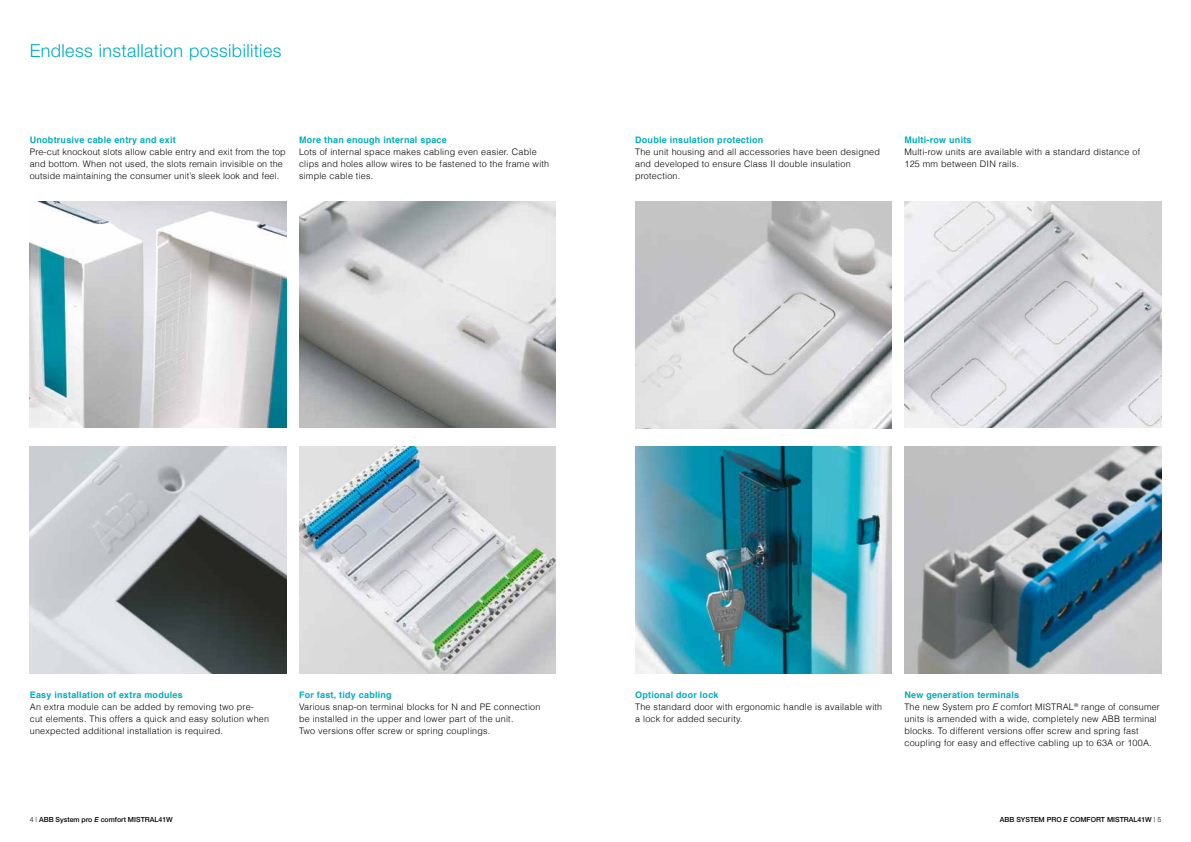
<style>
.page{position:relative;width:1191px;height:842px;background:#fff}
.page>*{position:absolute;margin:0;border:0;box-sizing:border-box;transform-origin:0 0}
.t1{font:300 18px "Helvetica Neue";letter-spacing:.02em;color:#00adba}
.t2{font:300 9px/12px "Helvetica";letter-spacing:.025em;color:#000}
.t3{font:700 9px "Helvetica";letter-spacing:.025em;color:#00adba}
.t4{font:500 7px "Helvetica Neue";color:#000}
.s1{font-weight:300}
.s2{font-style:italic}
.s3{font-weight:700;color:#00adba}
</style>
<div class="page">
<img style="left:30px;top:201px;width:256px;height:227px">
<img style="left:30px;top:446px;width:256px;height:227px">
<img style="left:299px;top:201px;width:257px;height:227px">
<img style="left:299px;top:446px;width:257px;height:227px">
<img style="left:635px;top:446px;width:257px;height:227px">
<img style="left:904px;top:201px;width:257px;height:227px">
<img style="left:904px;top:446px;width:257px;height:227px">
<img style="left:635px;top:202px;width:257px;height:226px">
<h1 class="t1" style="left:30px;top:39px;width:253px">Endless installation possibilities</h1>
<p class="t3" style="left:30px;top:132px;width:148px">Unobtrusive cable entry and exit</p>
<p class="t2" style="left:30px;top:145px;width:257px">Pre-cut knockout slots allow cable entry and exit from the top and bottom. When not used, the slots remain invisible on the outside maintaining the consumer unit’s sleek look and feel.</p>
<p class="t3" style="left:299px;top:132px;width:149px">More than enough internal space</p>
<p class="t2" style="left:299px;top:145px;width:252px">Lots of internal space makes cabling even easier. Cable clips and holes allow wires to be fastened to the frame with simple cable ties.</p>
<p class="t3" style="left:635px;top:132px;width:130px">Double insulation protection</p>
<p class="t2" style="left:635px;top:145px;width:246px">The unit housing and all accessories have been designed and developed to ensure Class II double insulation protection.</p>
<p class="t3" style="left:904px;top:132px;width:69px">Multi-row units</p>
<p class="t2" style="left:904px;top:145px;width:237px">Multi-row units are available with a standard distance of<br>125 mm between DIN rails.</p>
<p class="t3" style="left:30px;top:688px;width:154px">Easy installation of extra modules</p>
<p class="t2" style="left:30px;top:701px;width:241px">An extra module can be added by removing two pre-<br>cut elements. This offers a quick and easy solution when unexpected additional installation is required.</p>
<p class="t3" style="left:299px;top:688px;width:94px">For fast, tidy cabling</p>
<p class="t2" style="left:299px;top:701px;width:243px">Various snap-on terminal blocks for N and PE connection be installed in the upper and lower part of the unit.<br>Two versions offer screw or spring couplings.</p>
<p class="t4" style="left:30px;top:815px;width:145px"><span class="s1">4 |</span> ABB System pro <span class="s2">E</span> comfort MISTRAL41W</p>
<p class="t3" style="left:635px;top:688px;width:85px">Optional door lock</p>
<p class="t2" style="left:635px;top:701px;width:249px">The standard door with ergonomic handle is available with a lock for added security.</p>
<p class="t2" style="left:904px;top:689px;width:257px"><span class="s3">New generation terminals<br></span>The new System pro <span class="s2">E</span> comfort MISTRAL<sup>®</sup> range of consumer units is amended with a wide, completely new ABB terminal blocks. To different versions offer screw and spring fast coupling for easy and effective cabling up to 63A or 100A.</p>
<p class="t4" style="left:1000px;top:815px;width:163px">ABB SYSTEM PRO <span class="s2">E</span> COMFORT MISTRAL41W <span class="s1">| 5</span></p>
</div>
